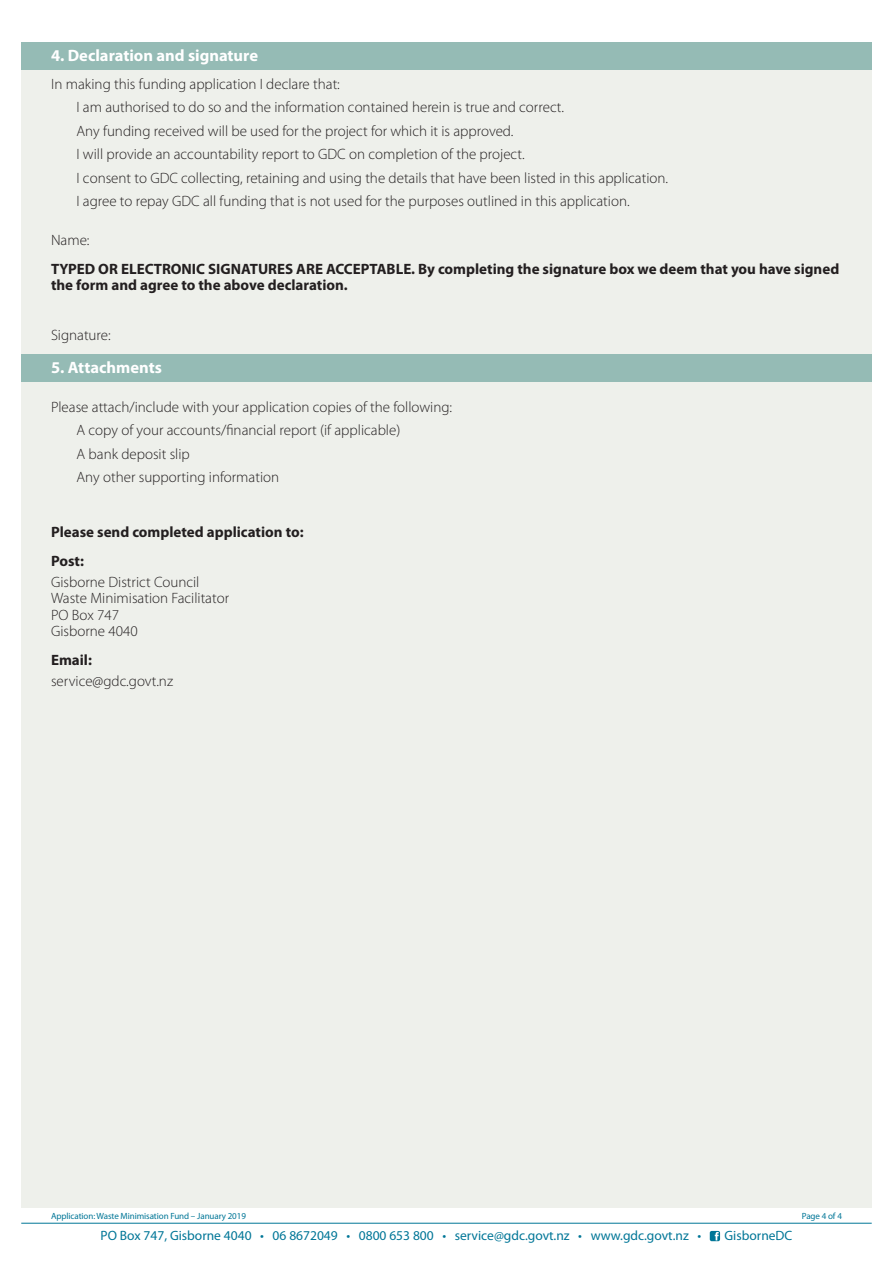
<style>
.page{position:relative;width:893px;height:1263px;background:#fff}
.page>*{position:absolute;margin:0;border:0;box-sizing:border-box;transform-origin:0 0}
.t1{font:700 16.5px "Myriad Pro";color:#fff}
.t2{font:300 15px/23.5px "Myriad Pro";color:#231f20}
.t3{font:700 15px/16.5px "Myriad Pro";color:#231f20}
.t4{font:13.5px "Myriad Pro";color:#007697}
.t5{font:9px "Myriad Pro";letter-spacing:-.01em;color:#007697}
</style>
<div class="page">
<div style="left:21px;top:43px;width:851px;height:1165px;background:#eef0eb"></div>
<hr style="left:21px;top:1223px;width:851px;height:1px;background:#007697">
<svg style="left:710px;top:1231px;width:10px;height:10px"></svg>
<div style="left:21px;top:42px;width:851px;height:27px;background:#95bbb5"></div>
<div style="left:21px;top:354px;width:851px;height:28px;background:#95bbb5"></div>
<p class="t1" style="left:51px;top:45px;width:209px">4. Declaration and signature</p>
<p class="t2" style="left:77px;top:72px;width:593px;text-indent:-26px">In making this funding application I declare that:<br>I am authorised to do so and the information contained herein is true and correct.<br>Any funding received will be used for the project for which it is approved.<br>I will provide an accountability report to GDC on completion of the project.<br>I consent to GDC collecting, retaining and using the details that have been listed in this application.<br>I agree to repay GDC all funding that is not used for the purposes outlined in this application.</p>
<p class="t2" style="left:51px;top:228px;width:40px">Name:</p>
<p class="t3" style="left:51px;top:260px;width:790px">TYPED OR ELECTRONIC SIGNATURES ARE ACCEPTABLE. By completing the signature box we deem that you have signed the form and agree to the above declaration.</p>
<p class="t2" style="left:51px;top:323px;width:61px">Signature:</p>
<p class="t1" style="left:51px;top:357px;width:112px">5. Attachments</p>
<p class="t2" style="left:77px;top:395px;width:377px;text-indent:-26px">Please attach/include with your application copies of the following:<br>A copy of your accounts/financial report (if applicable)<br>A bank deposit slip<br>Any other supporting information</p>
<p class="t3" style="left:51px;top:516px;width:254px;line-height:29.2px">Please send completed application to:<br>Post:</p>
<p class="t2" style="left:51px;top:573px;width:180px;line-height:16.5px">Gisborne District Council<br>Waste Minimisation Facilitator<br>PO Box 747<br>Gisborne 4040</p>
<p class="t3" style="left:51px;top:651px;width:42px">Email:</p>
<p class="t2" style="left:51px;top:669px;width:124px">service@gdc.govt.nz</p>
<p class="t5" style="left:51px;top:1210px;width:196px">Application: Waste Minimisation Fund – January 2019</p>
<p class="t5" style="left:802px;top:1210px;width:42px">Page 4 of 4</p>
<p class="t4" style="left:101px;top:1227px;width:602px">PO Box 747, Gisborne 4040 • 06 8672049 • 0800 653 800 • service@gdc.govt.nz • www.gdc.govt.nz •</p>
<p class="t4" style="left:724px;top:1227px;width:69px">GisborneDC</p>
</div>
